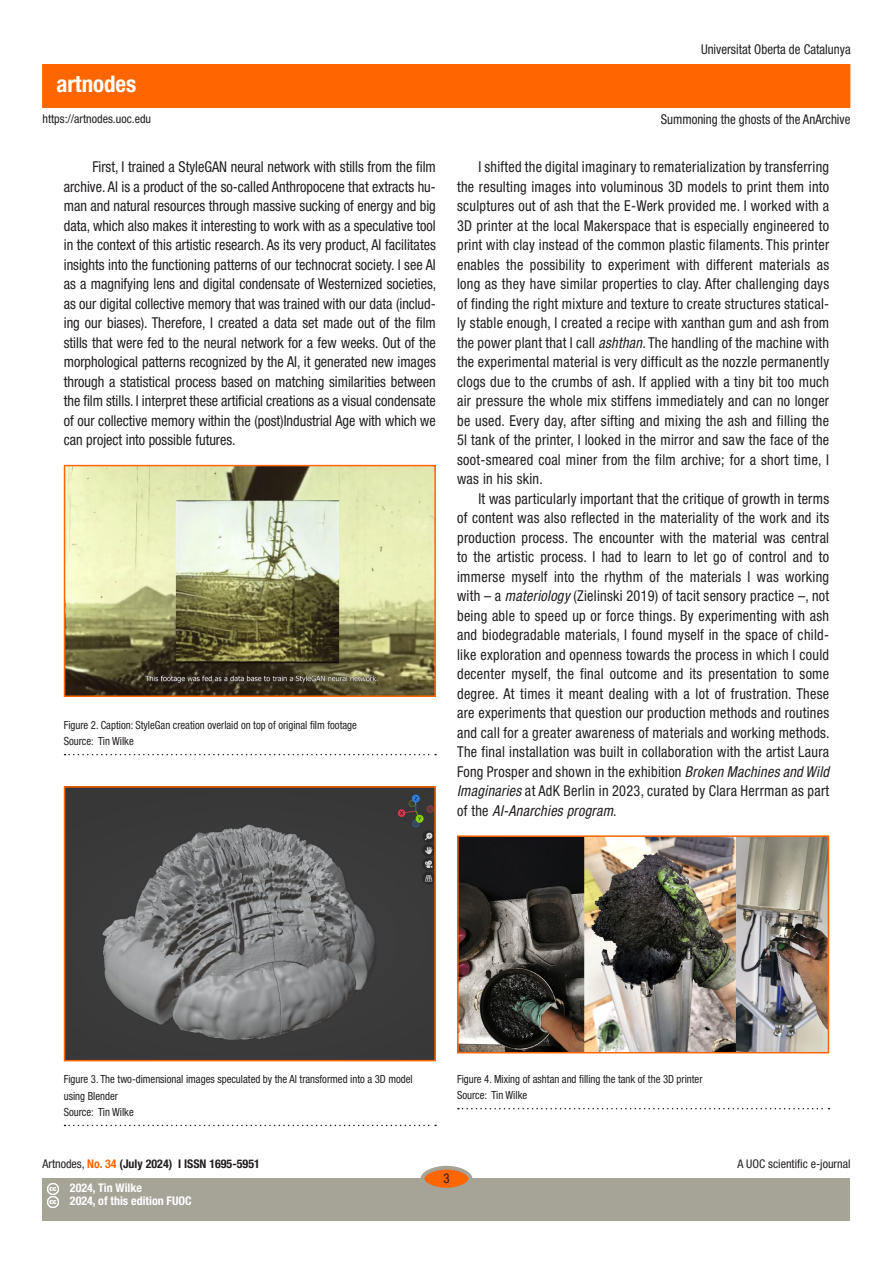
<style>
.page{position:relative;width:893px;height:1263px;background:#fff}
.page>*{position:absolute;margin:0;border:0;box-sizing:border-box;transform-origin:0 0}
.t1{font:700 condensed 22.95px "Helvetica Neue LT Std";color:#fff}
._02_texto_base{font:condensed 15px/19.5px "Helvetica Neue LT Std";letter-spacing:.02em;color:#231f20;text-align:justify;scale:.95 1}
.t2{font:condensed 13.5px "Helvetica Neue LT Std";color:#231f20;scale:.95 1}
.t3{font:condensed 12px "Helvetica Neue LT Std";color:#231f20}
.t4{font:700 condensed 12px "Helvetica Neue LT Std";color:#231f20}
.t5{font:700 condensed 12px/13.5px "Helvetica Neue LT Std";color:#fff}
.titulo_figura{font:condensed 11.25px/16.5px "Helvetica Neue LT Std";color:#231f20;scale:.95 1}
.s1{font-style:italic}
.s2{font-weight:400}
.s3{color:#f60}
</style>
<div class="page">
<div style="left:43px;top:65px;width:807px;height:42px;background:#f60"></div>
<div style="left:43px;top:1178px;width:807px;height:42px;background:#a6a397"></div>
<div style="left:422px;top:1168px;width:48px;height:21px;background:#f60;border-radius:50%"></div>
<div style="left:421px;top:1166px;width:51px;height:25px;border:4px solid #a6a397;border-radius:50%"></div>
<svg style="left:47px;top:1183px;width:11px;height:25px"></svg>
<svg style="left:65px;top:754px;width:371px;height:1px"></svg>
<svg style="left:65px;top:1125px;width:371px;height:1px"></svg>
<img style="left:67px;top:468px;width:366px;height:226px">
<div style="left:64px;top:465px;width:372px;height:232px;border:2px solid #f60"></div>
<img style="left:67px;top:789px;width:366px;height:269px">
<div style="left:64px;top:786px;width:372px;height:275px;border:2px solid #f60"></div>
<svg style="left:458px;top:1108px;width:371px;height:1px"></svg>
<img style="left:460px;top:838px;width:366px;height:212px">
<div style="left:457px;top:835px;width:372px;height:218px;border:2px solid #f60"></div>
<h1 class="t1" style="left:56px;top:69px;width:81px">artnodes</h1>
<p class="t2" style="left:701px;top:42px;width:159px">Universitat Oberta de Catalunya</p>
<p class="t3" style="left:43px;top:112px;width:110px">https://artnodes.uoc.edu</p>
<p class="t2" style="left:661px;top:112px;width:201px">Summoning the ghosts of the AnArchive</p>
<p class="_02_texto_base" style="left:64px;top:157px;width:394px;text-indent:29px">First, I trained a StyleGAN neural network with stills from the film archive. AI is a product of the so-called Anthropocene that extracts hu&shy;man and natural resources through massive sucking of energy and big data, which also makes it interesting to work with as a speculative tool in the context of this artistic research. As its very product, AI facilitates insights into the functioning patterns of our technocrat society. I see AI as a magnifying lens and digital condensate of Westernized societies, as our digital collective memory that was trained with our data (includ&shy;ing our biases). Therefore, I created a data set made out of the film stills that were fed to the neural network for a few weeks. Out of the morphological patterns recognized by the AI, it generated new images through a statistical process based on matching similarities between the film stills. I interpret these artificial creations as a visual condensate of our collective memory within the (post)Industrial Age with which we can project into possible futures.</p>
<p class="titulo_figura" style="left:64px;top:716px;width:310px">Figure 2. Caption: StyleGan creation overlaid on top of original film footage<br>Source: Tin Wilke</p>
<p class="_02_texto_base" style="left:457px;top:157px;width:393px;text-indent:21px">I shifted the digital imaginary to rematerialization by transferring the resulting images into voluminous 3D models to print them into sculptures out of ash that the E-Werk provided me. I worked with a 3D printer at the local Makerspace that is especially engineered to print with clay instead of the common plastic filaments. This printer enables the possibility to experiment with different materials as long as they have similar properties to clay. After challenging days of finding the right mixture and texture to create structures statical&shy;ly stable enough, I created a recipe with xanthan gum and ash from the power plant that I call <span class="s1">ashthan</span>. The handling of the machine with the experimental material is very difficult as the nozzle permanently clogs due to the crumbs of ash. If applied with a tiny bit too much air pressure the whole mix stiffens immediately and can no longer be used. Every day, after sifting and mixing the ash and filling the 5l tank of the printer, I looked in the mirror and saw the face of the soot-smeared coal miner from the film archive; for a short time, I was in his skin.</p>
<p class="_02_texto_base" style="left:457px;top:489px;width:394px;text-indent:21px">It was particularly important that the critique of growth in terms of content was also reflected in the materiality of the work and its production process. The encounter with the material was central to the artistic process. I had to learn to let go of control and to immerse myself into the rhythm of the materials I was working with – a <span class="s1">materiology</span> (Zielinski 2019) of tacit sensory practice –, not being able to speed up or force things. By experimenting with ash and biodegradable materials, I found myself in the space of child&shy;like exploration and openness towards the process in which I could decenter myself, the final outcome and its presentation to some degree. At times it meant dealing with a lot of frustration. These are experiments that question our production methods and routines and call for a greater awareness of materials and working methods.<br>The final installation was built in collaboration with the artist Laura Fong Prosper and shown in the exhibition <span class="s1">Broken Machines and Wild Imaginaries</span> at AdK Berlin in 2023, curated by Clara Herrman as part of the <span class="s1">AI-Anarchies program</span>.</p>
<p class="titulo_figura" style="left:64px;top:1071px;width:369px">Figure 3. The two-dimensional images speculated by the AI transformed into a 3D model using Blender<br>Source: Tin Wilke</p>
<p class="titulo_figura" style="left:457px;top:1070px;width:260px">Figure 4. Mixing of ashtan and filling the tank of the 3D printer<br>Source: Tin Wilke</p>
<p class="t4" style="left:43px;top:1157px;width:219px"><span class="s2">Artnodes,</span> <span class="s3">No. 34</span> (July 2024) I ISSN 1695-5951</p>
<p class="t3" style="left:737px;top:1157px;width:115px">A UOC scientific e-journal</p>
<p class="t5" style="left:70px;top:1181px;width:123px">2024, Tin Wilke<br>2024, of this edition FUOC</p>
<p class="t2" style="left:443px;top:1171px;width:8px">3</p>
</div>
